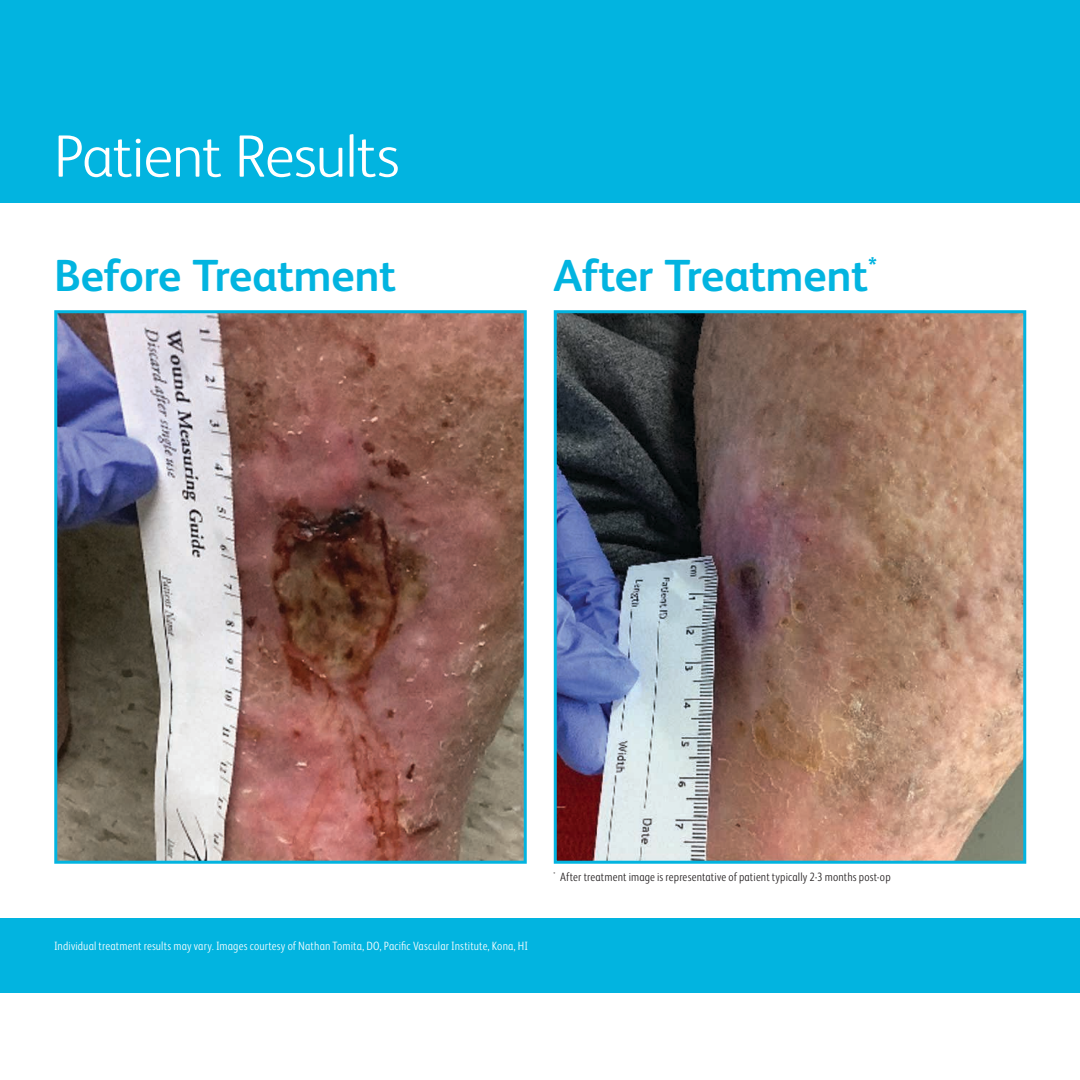
<style>
.page{position:relative;width:1080px;height:1080px;background:#fff}
.page>*{position:absolute;margin:0;border:0;box-sizing:border-box;transform-origin:0 0}
.t1{font:300 60px "FS Albert Pro";letter-spacing:-.015em;color:#fff}
.t2{font:700 45px "FS Albert Pro";letter-spacing:-.01em;color:#02b4e0}
.t3{font:300 12px "FS Albert Pro Narrow";letter-spacing:.01em;color:#fff}
.t4{font:300 12px "FS Albert Pro Narrow";letter-spacing:.01em;color:#231f20}
</style>
<div class="page">
<div style="left:0;top:918px;width:1080px;height:74px;background:#02b4e0"></div>
<div style="left:0;top:0;width:1080px;height:202px;background:#02b4e0"></div>
<img style="left:58px;top:314px;width:465px;height:546px">
<div style="left:54px;top:310px;width:473px;height:554px;border:3px solid #02b4e0"></div>
<img style="left:558px;top:314px;width:464px;height:546px">
<div style="left:554px;top:310px;width:472px;height:554px;border:3px solid #02b4e0"></div>
<h1 class="t1" style="left:54px;top:115px;width:347px">Patient Results</h1>
<h2 class="t2" style="left:54px;top:244px;width:344px">Before Treatment</h2>
<h2 class="t2" style="left:554px;top:244px;width:325px">After Treatment<sup>*</sup></h2>
<p class="t3" style="left:54px;top:938px;width:476px">Individual treatment results may vary. Images courtesy of Nathan Tomita, DO, Pacific Vascular Institute, Kona, HI</p>
<p class="t4" style="left:554px;top:869px;width:339px"><sup>*</sup> After treatment image is representative of patient typically 2-3 months post-op</p>
</div>
